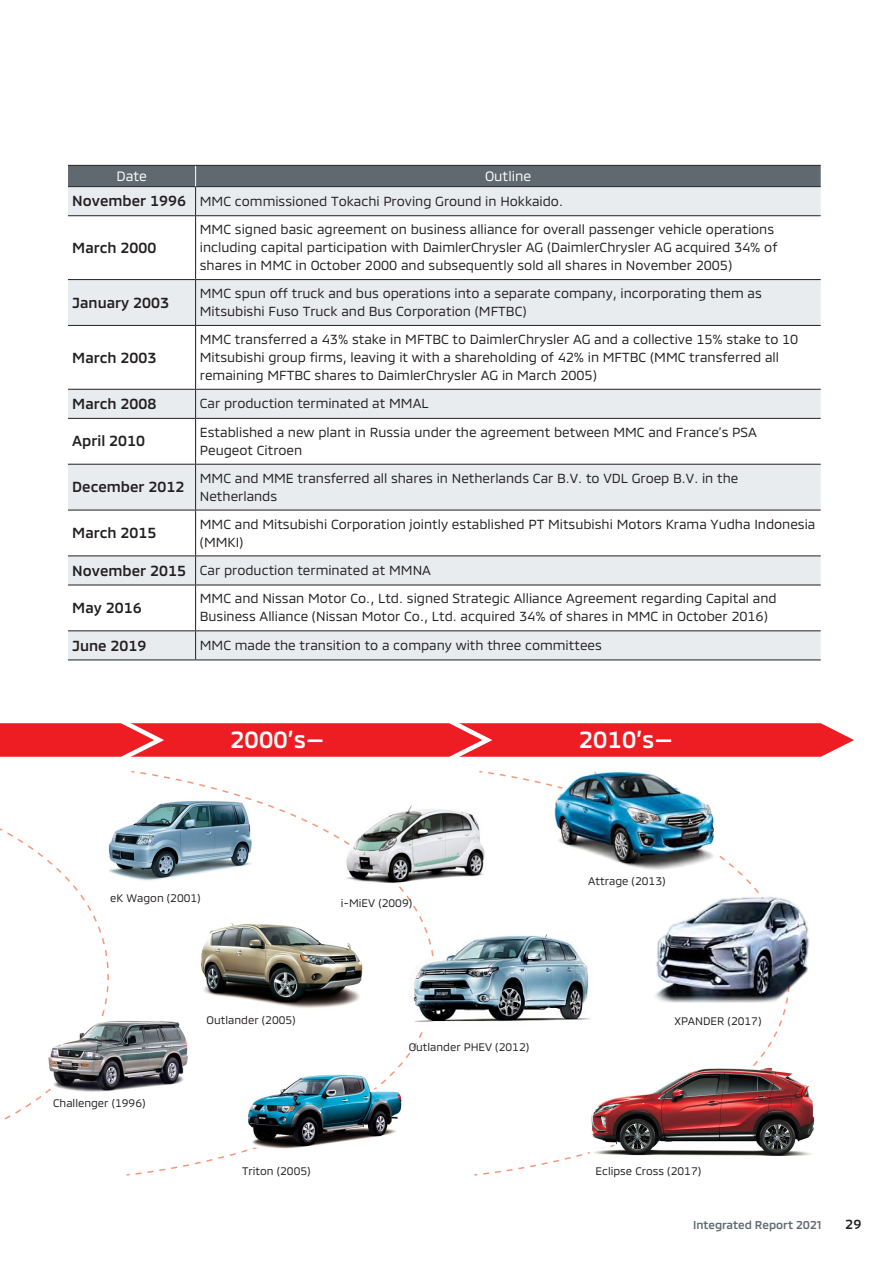
<style>
.page{position:relative;width:893px;height:1263px;background:#fff}
.page>*{position:absolute;margin:0;border:0;box-sizing:border-box;transform-origin:0 0}
.t1{font:500 24px "MMC";color:#fff}
.t2{font:500 15px "MMC";color:#231f20}
.t3{font:13.95px "MMC";color:#fff}
.t4{font:13.5px/18px "MMC";color:#231f20}
.t5{font:500 13.5px "MMC";color:#231f20}
.t6{font:500 11.7px "MMC";color:#5f696f}
.t7{font:11.25px "MMC";color:#231f20}
.s1{font-weight:500;font-size:15px}
</style>
<div class="page">
<svg style="left:0;top:828px;width:109px;height:292px"></svg>
<svg style="left:68px;top:586px;width:753px;height:73px"></svg>
<svg style="left:68px;top:216px;width:753px;height:63px"></svg>
<svg style="left:68px;top:280px;width:753px;height:305px"></svg>
<hr style="left:195px;top:216px;width:1px;height:63px;background:#231f20">
<hr style="left:68px;top:279px;width:128px;height:1px;background:#231f20">
<hr style="left:196px;top:279px;width:625px;height:1px;background:#231f20">
<hr style="left:195px;top:280px;width:1px;height:45px;background:#231f20">
<hr style="left:68px;top:325px;width:128px;height:1px;background:#231f20">
<hr style="left:196px;top:325px;width:625px;height:1px;background:#231f20">
<hr style="left:195px;top:326px;width:1px;height:63px;background:#231f20">
<hr style="left:68px;top:389px;width:128px;height:1px;background:#231f20">
<hr style="left:196px;top:389px;width:625px;height:1px;background:#231f20">
<svg style="left:195px;top:390px;width:1px;height:28px"></svg>
<hr style="left:68px;top:418px;width:128px;height:1px;background:#231f20">
<hr style="left:196px;top:418px;width:625px;height:1px;background:#231f20">
<hr style="left:195px;top:419px;width:1px;height:45px;background:#231f20">
<hr style="left:68px;top:464px;width:128px;height:1px;background:#231f20">
<hr style="left:196px;top:464px;width:625px;height:1px;background:#231f20">
<hr style="left:195px;top:465px;width:1px;height:45px;background:#231f20">
<hr style="left:68px;top:510px;width:128px;height:1px;background:#231f20">
<hr style="left:196px;top:510px;width:625px;height:1px;background:#231f20">
<hr style="left:195px;top:510px;width:1px;height:45px;background:#231f20">
<hr style="left:68px;top:555px;width:128px;height:1px;background:#231f20">
<hr style="left:196px;top:555px;width:625px;height:1px;background:#231f20">
<svg style="left:195px;top:556px;width:1px;height:29px"></svg>
<hr style="left:68px;top:585px;width:128px;height:1px;background:#231f20">
<hr style="left:196px;top:585px;width:625px;height:1px;background:#231f20">
<hr style="left:195px;top:585px;width:1px;height:45px;background:#231f20">
<hr style="left:68px;top:630px;width:128px;height:1px;background:#231f20">
<hr style="left:196px;top:630px;width:625px;height:1px;background:#231f20">
<svg style="left:195px;top:631px;width:1px;height:28px"></svg>
<hr style="left:68px;top:659px;width:128px;height:1px;background:#231f20">
<hr style="left:196px;top:659px;width:625px;height:1px;background:#231f20">
<svg style="left:68px;top:166px;width:753px;height:49px;background:#acb2b6"></svg>
<hr style="left:68px;top:165px;width:128px;height:1px;background:#231f20">
<hr style="left:196px;top:165px;width:625px;height:1px;background:#231f20">
<hr style="left:68px;top:215px;width:128px;height:1px;background:#231f20">
<hr style="left:196px;top:215px;width:625px;height:1px;background:#231f20">
<img style="left:40px;top:1012px;width:148px;height:85px">
<img style="left:99px;top:788px;width:164px;height:103px">
<img style="left:200px;top:923px;width:163px;height:85px">
<img style="left:234px;top:1067px;width:168px;height:88px">
<img style="left:344px;top:805px;width:141px;height:85px">
<img style="left:413px;top:916px;width:178px;height:106px">
<img style="left:546px;top:771px;width:178px;height:99px">
<img style="left:655px;top:891px;width:155px;height:111px">
<img style="left:576px;top:1061px;width:239px;height:96px">
<svg style="left:0;top:723px;width:854px;height:34px;background:#ee282e"></svg>
<p class="t3" style="left:117px;top:165px;width:32px">Date</p>
<p class="t3" style="left:485px;top:165px;width:48px">Outline</p>
<p class="t4" style="left:72px;top:190px;width:492px"><span class="s1">November 1996</span> MMC commissioned Tokachi Proving Ground in Hokkaido.</p>
<p class="t2" style="left:72px;top:236px;width:86px">March 2000</p>
<p class="t4" style="left:200px;top:219px;width:579px">MMC signed basic agreement on business alliance for overall passenger vehicle operations including capital participation with DaimlerChrysler AG (DaimlerChrysler AG acquired 34% of shares in MMC in October 2000 and subsequently sold all shares in November 2005)</p>
<p class="t2" style="left:72px;top:290px;width:98px">January 2003</p>
<p class="t4" style="left:200px;top:283px;width:564px">MMC spun off truck and bus operations into a separate company, incorporating them as<br>Mitsubishi Fuso Truck and Bus Corporation (MFTBC)</p>
<p class="t2" style="left:72px;top:345px;width:86px">March 2003</p>
<p class="t4" style="left:200px;top:328px;width:600px">MMC transferred a 43% stake in MFTBC to DaimlerChrysler AG and a collective 15% stake to 10<br>Mitsubishi group firms, leaving it with a shareholding of 42% in MFTBC (MMC transferred all remaining MFTBC shares to DaimlerChrysler AG in March 2005)</p>
<p class="t2" style="left:72px;top:392px;width:86px">March 2008</p>
<p class="t4" style="left:200px;top:393px;width:230px">Car production terminated at MMAL</p>
<p class="t2" style="left:72px;top:429px;width:74px">April 2010</p>
<p class="t4" style="left:200px;top:421px;width:558px">Established a new plant in Russia under the agreement between MMC and France’s PSA<br>Peugeot Citroen</p>
<p class="t2" style="left:72px;top:475px;width:114px">December 2012</p>
<p class="t4" style="left:200px;top:467px;width:540px">MMC and MME transferred all shares in Netherlands Car B.V. to VDL Groep B.V. in the<br>Netherlands</p>
<p class="t2" style="left:72px;top:521px;width:86px">March 2015</p>
<p class="t4" style="left:200px;top:513px;width:617px">MMC and Mitsubishi Corporation jointly established PT Mitsubishi Motors Krama Yudha Indonesia (MMKI)</p>
<p class="t4" style="left:72px;top:560px;width:360px"><span class="s1">November 2015</span> Car production terminated at MMNA</p>
<p class="t2" style="left:72px;top:596px;width:71px">May 2016</p>
<p class="t4" style="left:200px;top:588px;width:578px">MMC and Nissan Motor Co., Ltd. signed Strategic Alliance Agreement regarding Capital and<br>Business Alliance (Nissan Motor Co., Ltd. acquired 34% of shares in MMC in October 2016)</p>
<p class="t2" style="left:72px;top:633px;width:76px">June 2019</p>
<p class="t4" style="left:200px;top:634px;width:404px">MMC made the transition to a company with three committees</p>
<h1 class="t1" style="left:230px;top:720px;width:96px">2000’s—</h1>
<h1 class="t1" style="left:579px;top:720px;width:96px">2010’s—</h1>
<p class="t7" style="left:588px;top:872px;width:79px">Attrage (2013)</p>
<p class="t7" style="left:110px;top:889px;width:92px">eK Wagon (2001)</p>
<p class="t7" style="left:341px;top:894px;width:73px">i-MiEV (2009)</p>
<p class="t7" style="left:207px;top:1011px;width:91px">Outlander (2005)</p>
<p class="t7" style="left:674px;top:1012px;width:89px">XPANDER (2017)</p>
<p class="t7" style="left:409px;top:1037px;width:122px">Outlander PHEV (2012)</p>
<p class="t7" style="left:53px;top:1094px;width:94px">Challenger (1996)</p>
<p class="t7" style="left:242px;top:1161px;width:70px">Triton (2005)</p>
<p class="t7" style="left:596px;top:1162px;width:107px">Eclipse Cross (2017)</p>
<p class="t6" style="left:693px;top:1215px;width:130px">Integrated Report 2021</p>
<p class="t5" style="left:845px;top:1214px;width:18px">29</p>
</div>
